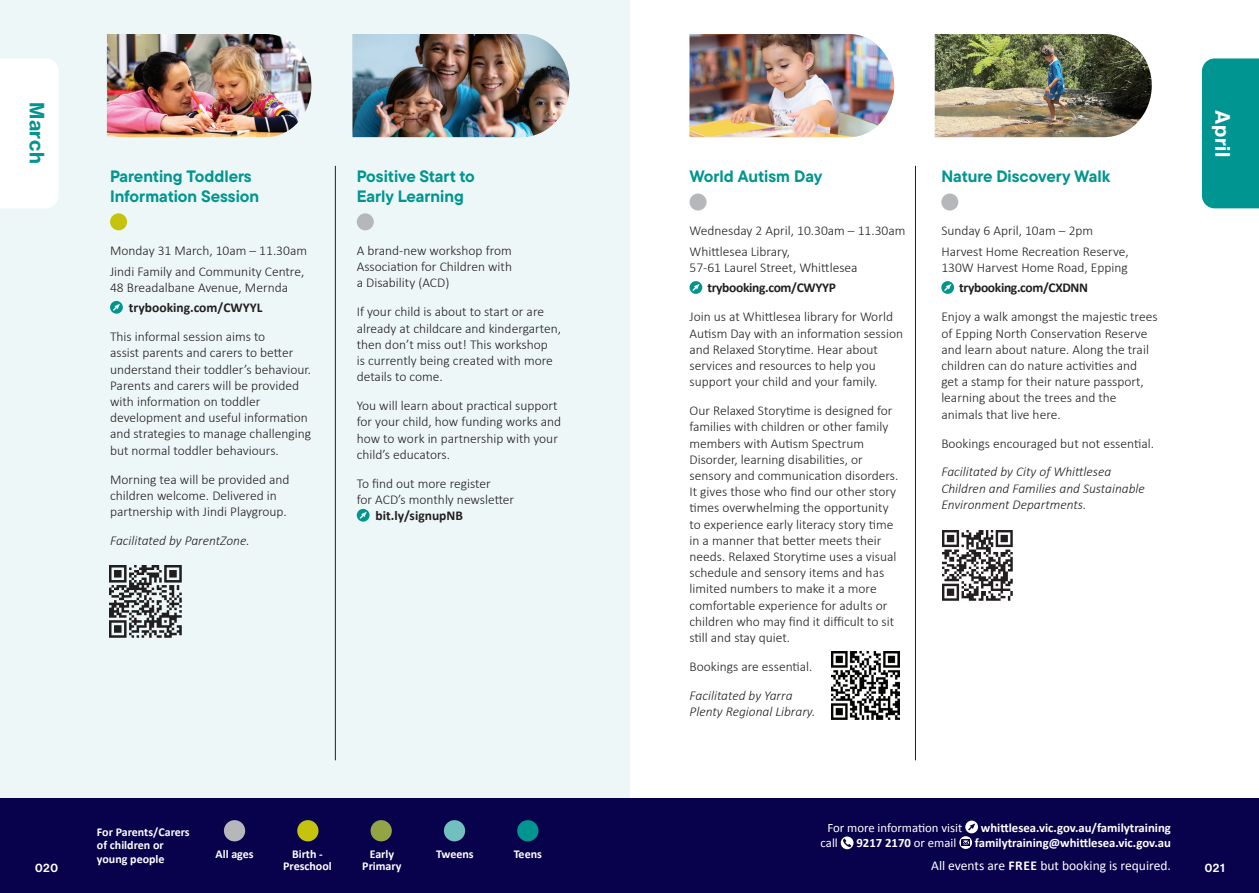
<style>
.page{position:relative;width:1259px;height:893px;background:#fff}
.page>*{position:absolute;margin:0;border:0;box-sizing:border-box;transform-origin:0 0}
.t1{font:19.5px "N Haas Grotesk TX Pro 75 Bd";letter-spacing:.03em;color:#009590}
.t2{font:19.5px "N Haas Grotesk TX Pro 75 Bd";letter-spacing:.03em;color:#fff}
.t3{font:700 16.5px/19.8px "TT Commons Pro";color:#009590}
.t4{font:300 13.5px/16.2px "Calibri";color:#231f20}
.t5{font:italic 300 13.5px/16.2px "Calibri";color:#231f20}
.t6{font:700 13.5px "Calibri";letter-spacing:-.025em;color:#231f20}
.t7{font:13.5px "Calibri";color:#fff}
.t8{font:700 13.5px "Calibri";color:#231f20}
.t9{font:700 12.75px "Calibri";color:#fff}
.t10{font:12.75px "Calibri";color:#fff}
.t11{font:700 12px/13.5px "Calibri";color:#fff;text-align:center}
.t12{font:12px "N Haas Grotesk DS Pro 65 Md";letter-spacing:.06em;color:#fff}
.s1{font-weight:400}
.s2{font-weight:700}
</style>
<div class="page">
<div style="left:0;top:798px;width:1259px;height:95px;background:#08014c"></div>
<div style="left:224px;top:820px;width:21px;height:21px;background:#b6b7bb;border-radius:50%"></div>
<div style="left:297px;top:820px;width:21px;height:21px;background:#c6c30e;border-radius:50%"></div>
<div style="left:370px;top:820px;width:22px;height:21px;background:#93a445;border-radius:50%"></div>
<div style="left:444px;top:820px;width:21px;height:21px;background:#71bfbe;border-radius:50%"></div>
<div style="left:517px;top:820px;width:21px;height:21px;background:#009590;border-radius:50%"></div>
<svg style="left:965px;top:821px;width:13px;height:12px"></svg>
<svg style="left:840px;top:836px;width:13px;height:13px"></svg>
<svg style="left:959px;top:836px;width:13px;height:13px"></svg>
<svg style="left:961px;top:839px;width:9px;height:7px"></svg>
<div style="left:0;top:0;width:629px;height:798px;background:#eef7f7"></div>
<div style="left:110px;top:213px;width:17px;height:17px;background:#c6c30e;border-radius:50%"></div>
<svg style="left:110px;top:301px;width:13px;height:13px"></svg>
<div style="left:357px;top:213px;width:17px;height:17px;background:#b6b7bb;border-radius:50%"></div>
<svg style="left:357px;top:509px;width:12px;height:13px"></svg>
<img style="left:107px;top:34px;width:204px;height:103px">
<img style="left:352px;top:34px;width:217px;height:103px">
<div style="left:689px;top:194px;width:17px;height:17px;background:#b6b7bb;border-radius:50%"></div>
<svg style="left:689px;top:281px;width:13px;height:13px"></svg>
<div style="left:941px;top:194px;width:17px;height:17px;background:#b6b7bb;border-radius:50%"></div>
<svg style="left:941px;top:281px;width:13px;height:13px"></svg>
<img style="left:689px;top:34px;width:205px;height:103px">
<img style="left:935px;top:34px;width:216px;height:103px">
<div style="left:0;top:59px;width:58px;height:149px;background:#fff"></div>
<div style="left:1202px;top:58px;width:57px;height:150px;background:#009590"></div>
<hr style="left:335px;top:166px;width:1px;height:594px;background:#231f20">
<hr style="left:915px;top:166px;width:1px;height:594px;background:#231f20">
<img style="left:831px;top:652px;width:69px;height:68px">
<img style="left:943px;top:531px;width:69px;height:69px">
<img style="left:109px;top:566px;width:72px;height:72px">
<h1 class="t1" style="left:49px;top:102px;width:63px;rotate:90deg">March</h1>
<h1 class="t2" style="left:1235px;top:110px;width:49px;rotate:90deg">April</h1>
<p class="t3" style="left:110px;top:166px;width:151px">Parenting Toddlers<br>Information Session</p>
<p class="t4" style="left:110px;top:240px;width:198px;line-height:20.4px">Monday 31 March, 10am – 11.30am<br>Jindi Family and Community Centre,</p>
<p class="t4" style="left:110px;top:279px;width:179px">48 Breadalbane Avenue, Mernda</p>
<p class="t8" style="left:129px;top:298px;width:135px">trybooking.com/CWYYL</p>
<p class="t4" style="left:110px;top:328px;width:202px">This informal session aims to<br>assist parents and carers to better understand their toddler’s behaviour.<br>Parents and carers will be provided with information on toddler development and useful information and strategies to manage challenging but normal toddler behaviours.</p>
<p class="t4" style="left:110px;top:471px;width:181px">Morning tea will be provided and children welcome. Delivered in partnership with Jindi Playgroup.</p>
<p class="t5" style="left:110px;top:532px;width:141px">Facilitated by ParentZone.</p>
<p class="t3" style="left:357px;top:166px;width:120px">Positive Start to<br>Early Learning</p>
<p class="t4" style="left:357px;top:242px;width:157px;text-align:justify">A brand-new workshop from Association for Children with a Disability (ACD)</p>
<p class="t4" style="left:357px;top:304px;width:206px">If your child is about to start or are already at childcare and kindergarten, then don’t miss out! This workshop<br>is currently being created with more details to come.</p>
<p class="t4" style="left:357px;top:397px;width:206px">You will learn about practical support for your child, how funding works and how to work in partnership with your child’s educators.</p>
<p class="t4" style="left:357px;top:475px;width:159px">To find out more register<br>for ACD’s monthly newsletter</p>
<p class="t8" style="left:376px;top:506px;width:89px">bit.ly/signupNB</p>
<p class="t3" style="left:689px;top:166px;width:134px">World Autism Day</p>
<p class="t4" style="left:689px;top:220px;width:217px;line-height:20.4px">Wednesday 2 April, 10.30am – 11.30am<br>Whittlesea Library,</p>
<p class="t4" style="left:689px;top:259px;width:170px">57-61 Laurel Street, Whittlesea</p>
<p class="t6" style="left:707px;top:278px;width:130px">trybooking.com/CWYYP</p>
<p class="t4" style="left:689px;top:309px;width:215px">Join us at Whittlesea library for World Autism Day with an information session and Relaxed Storytime. Hear about services and resources to help you support your child and your family.</p>
<p class="t4" style="left:689px;top:402px;width:210px">Our Relaxed Storytime is designed for families with children or other family members with Autism Spectrum Disorder, learning disabilities, or sensory and communication disorders.<br>It gives those who find our other story times overwhelming the opportunity to experience early literacy story time in a manner that better meets their needs. Relaxed Storytime uses a visual schedule and sensory items and has limited numbers to make it a more comfortable experience for adults or children who may find it difficult to sit still and stay quiet.</p>
<p class="t4" style="left:689px;top:658px;width:125px">Bookings are essential.</p>
<p class="t5" style="left:689px;top:687px;width:127px">Facilitated by Yarra<br>Plenty Regional Library.</p>
<p class="t3" style="left:941px;top:166px;width:170px">Nature Discovery Walk</p>
<p class="t4" style="left:941px;top:220px;width:189px;line-height:20.4px">Sunday 6 April, 10am – 2pm<br>Harvest Home Recreation Reserve,</p>
<p class="t4" style="left:941px;top:259px;width:188px">130W Harvest Home Road, Epping</p>
<p class="t6" style="left:959px;top:278px;width:130px">trybooking.com/CXDNN</p>
<p class="t4" style="left:941px;top:309px;width:218px">Enjoy a walk amongst the majestic trees of Epping North Conservation Reserve and learn about nature. Along the trail children can do nature activities and get a stamp for their nature passport, learning about the trees and the animals that live here.</p>
<p class="t4" style="left:941px;top:435px;width:214px">Bookings encouraged but not essential.</p>
<p class="t5" style="left:941px;top:464px;width:205px">Facilitated by City of Whittlesea<br>Children and Families and Sustainable<br>Environment Departments.</p>
<p class="t10" style="left:827px;top:819px;width:136px">For more information visit</p>
<p class="t9" style="left:981px;top:819px;width:191px">whittlesea.vic.gov.au/familytraining</p>
<p class="t10" style="left:820px;top:834px;width:19px">call</p>
<p class="t9" style="left:856px;top:834px;width:101px">9217 2170 <span class="s1">or email</span></p>
<p class="t9" style="left:975px;top:834px;width:197px">familytraining@whittlesea.vic.gov.au</p>
<p class="t7" style="left:931px;top:856px;width:241px">All events are <span class="s2">FREE</span> but booking is required.</p>
<p class="t11" style="left:97px;top:825px;width:94px;text-align:left">For Parents/Carers of children or young people</p>
<p class="t11" style="left:215px;top:847px;width:40px">All ages</p>
<p class="t11" style="left:283px;top:848px;width:50px;line-height:12px">Birth -<br>Preschool</p>
<p class="t11" style="left:362px;top:848px;width:41px;line-height:12px">Early<br>Primary</p>
<p class="t11" style="left:436px;top:847px;width:39px">Tweens</p>
<p class="t11" style="left:514px;top:847px;width:30px">Teens</p>
<p class="t12" style="left:35px;top:860px;width:25px">020</p>
<p class="t12" style="left:1204px;top:860px;width:22px">021</p>
</div>
